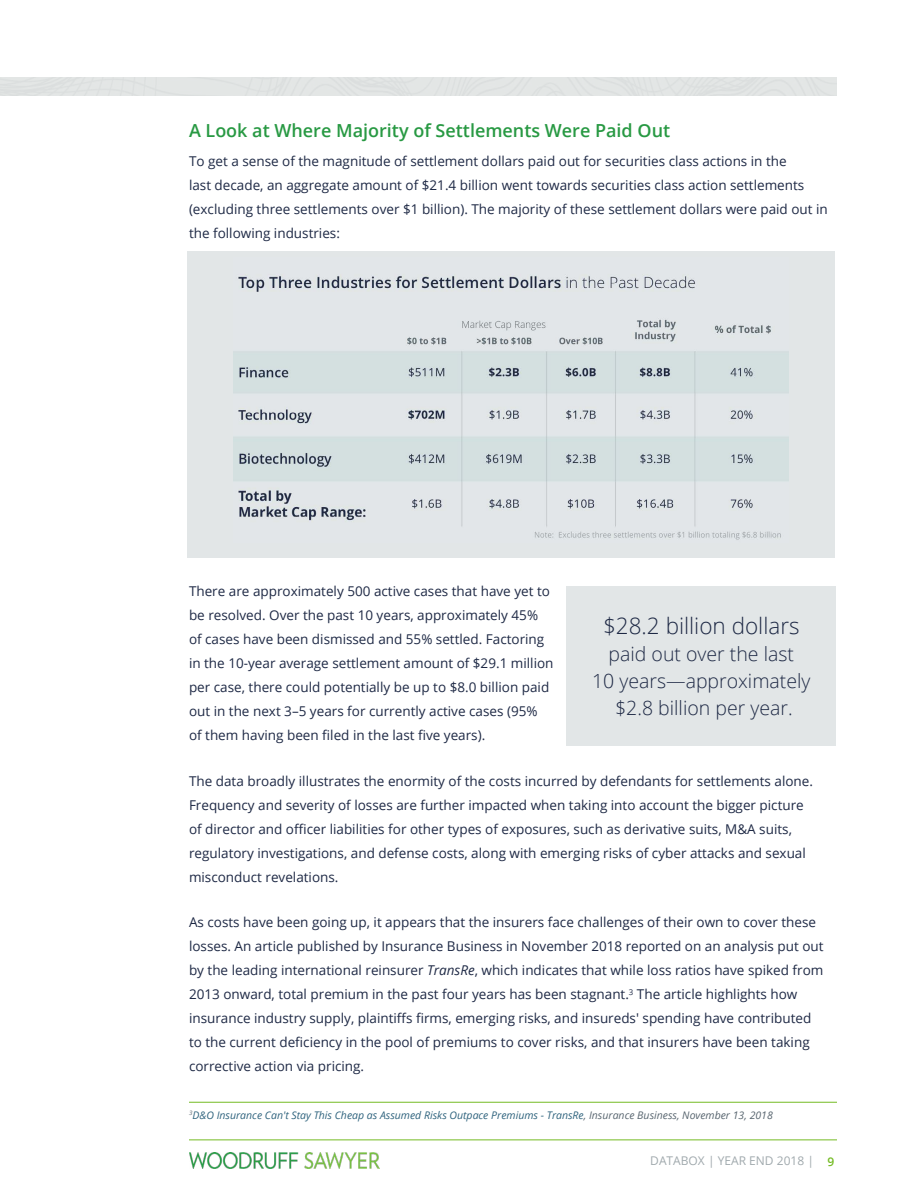
<style>
.page{position:relative;width:918px;height:1188px;background:#fff}
.page>*{position:absolute;margin:0;border:0;box-sizing:border-box;transform-origin:0 0}
.t1{font:300 22.5px "Open Sans";color:#1e2945}
.t2{font:300 19.5px/27px "Open Sans";color:#1e2945;text-align:center}
.t3{font:600 18px "Open Sans";color:#289943}
.t4{font:13.5px/24px "Open Sans";color:#1e2945}
.t5{font:12px "Open Sans";color:#a0a9ad}
.t6{font:italic 10.5px "Open Sans";color:#30647e}
.s1{font-style:italic}
.s2{color:#596670}
.s3{font-weight:600;color:#74bb23}
</style>
<div class="page">
<img style="left:189px;top:1153px;width:191px;height:15px">
<hr style="left:189px;top:1139px;width:648px;height:1px;background:#74bb23">
<div style="left:187px;top:252px;width:648px;height:306px;background:#e2e6e7"></div>
<img style="left:233px;top:275px;width:555px;height:265px">
<div style="left:566px;top:586px;width:270px;height:160px;background:#e2e6e7"></div>
<hr style="left:189px;top:1102px;width:648px;height:1px;background:#74bb23">
<h3 class="t3" style="left:189px;top:118px;width:483px">A Look at Where Majority of Settlements Were Paid Out</h3>
<p class="t4" style="left:189px;top:149px;width:640px">To get a sense of the magnitude of settlement dollars paid out for securities class actions in the<br>last decade, an aggregate amount of $21.4 billion went towards securities class action settlements (excluding three settlements over $1 billion). The majority of these settlement dollars were paid out in the following industries:</p>
<p class="t4" style="left:189px;top:579px;width:366px">There are approximately 500 active cases that have yet to be resolved. Over the past 10 years, approximately 45% of cases have been dismissed and 55% settled. Factoring in the 10-year average settlement amount of $29.1 million per case, there could potentially be up to $8.0 billion paid out in the next 3–5 years for currently active cases (95% of them having been filed in the last five years).</p>
<p class="t4" style="left:189px;top:768px;width:626px">The data broadly illustrates the enormity of the costs incurred by defendants for settlements alone.<br>Frequency and severity of losses are further impacted when taking into account the bigger picture of director and officer liabilities for other types of exposures, such as derivative suits, M&amp;A suits, regulatory investigations, and defense costs, along with emerging risks of cyber attacks and sexual misconduct revelations.</p>
<p class="t4" style="left:189px;top:910px;width:636px">As costs have been going up, it appears that the insurers face challenges of their own to cover these losses. An article published by Insurance Business in November 2018 reported on an analysis put out by the leading international reinsurer <span class="s1">TransRe</span>, which indicates that while loss ratios have spiked from 2013 onward, total premium in the past four years has been stagnant.<sup>3</sup> The article highlights how insurance industry supply, plaintiffs firms, emerging risks, and insureds' spending have contributed to the current deficiency in the pool of premiums to cover risks, and that insurers have been taking corrective action via pricing.</p>
<h1 class="t1" style="left:603px;top:611px;width:198px">$28.2 billion dollars</h1>
<h2 class="t2" style="left:592px;top:640px;width:220px">paid out over the last<br>10 years—approximately $2.8 billion per year.</h2>
<p class="t6" style="left:189px;top:1108px;width:585px"><sup>3</sup>D&amp;O Insurance Can't Stay This Cheap as Assumed Risks Outpace Premiums - TransRe<span class="s2">, Insurance Business, November 13, 2018</span></p>
<p class="t5" style="left:650px;top:1152px;width:185px">DATABOX | YEAR END 2018 | <span class="s3">9</span></p>
</div>
